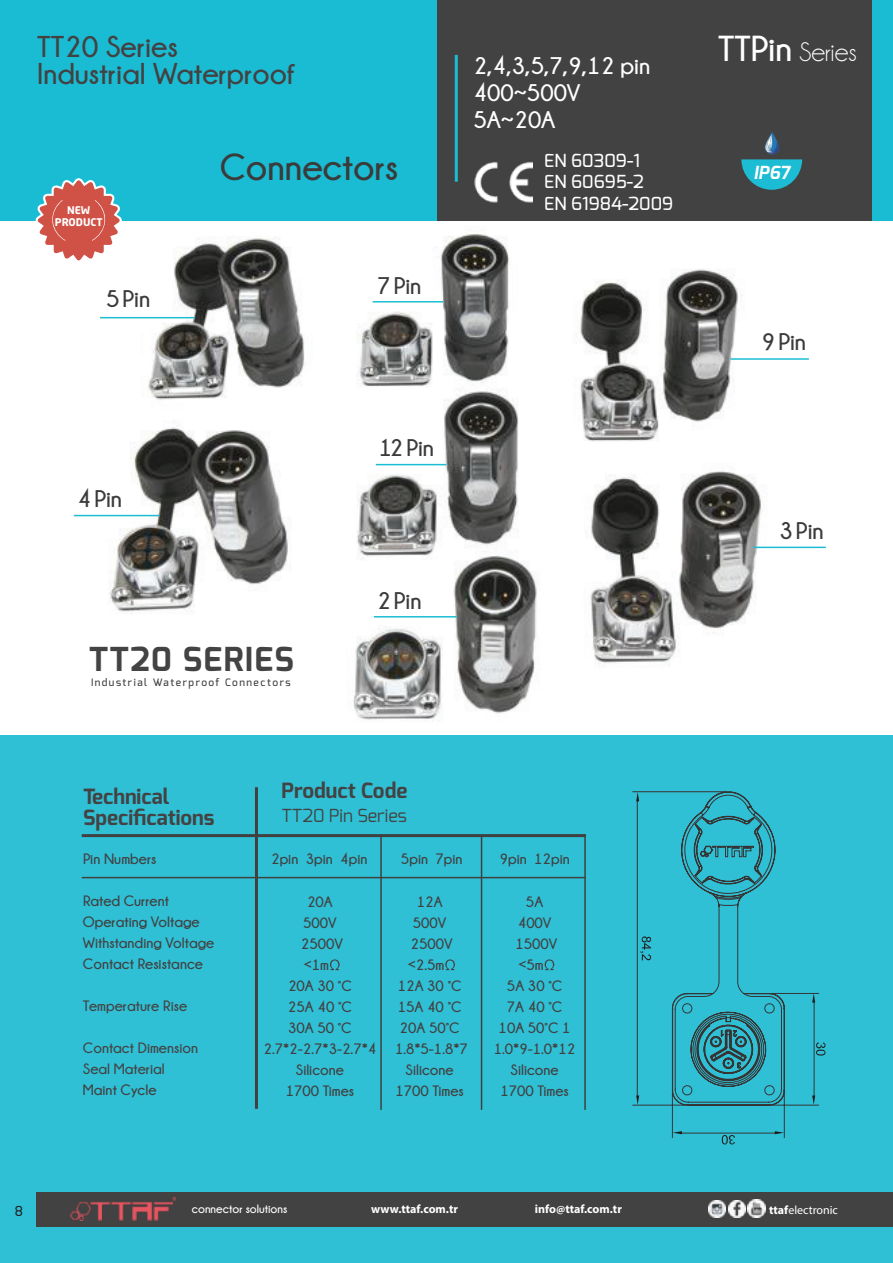
<style>
.page{position:relative;width:893px;height:1263px;background:#fff}
.page>*{position:absolute;margin:0;border:0;box-sizing:border-box;transform-origin:0 0}
.t1{font:700 37.5px "Champagne&Limousines";color:#3a3b3a}
.t2{font:700 33px "Exo";letter-spacing:.04em;color:#434343}
.t3{font:700 30px/27px "Champagne&Limousines";color:#434242}
.t4{font:27px "Champagne&Limousines";color:#fff}
.t5{font:700 24px/27px "Champagne&Limousines";color:#fff}
.t6{font:700 24px "Champagne&Limousines";color:#3a3b3a}
.t7{font:700 21px/21px "Exo";color:#434343}
.t8{font:500 18px/21.6px "Exo";color:#fff}
.t9{font:18px "Exo";color:#434343}
.t10{font:italic 700 18px "Exo";color:#fff}
.t11{font:700 15px/21px "Champagne&Limousines";color:#414040;text-align:center}
.t12{font:700 15px/21px "Champagne&Limousines";color:#434343}
.t13{font:700 15px "Champagne&Limousines";color:#434242}
.t14{font:13.5px "Neo Sans Pro";color:#211c1c}
.t15{font:700 12px "Myriad Pro";color:#fff}
.t16{font:700 12px "Champagne&Limousines";color:#fff}
.t17{font:12px "Myriad Pro";color:#fff}
.t18{font:10.5px/12.6px "Neo Sans Std Bold TR";color:#fff;text-align:center}
.t19{font:500 10.2px "Exo";letter-spacing:.15em;color:#3a3b3a}
.s1{font-weight:700;font-size:36px}
.s2{font-weight:700}
</style>
<div class="page">
<div style="left:436px;top:0;width:457px;height:220px;background:#434242"></div>
<div style="left:0;top:0;width:436px;height:220px;background:#1abcd4"></div>
<hr style="left:455px;top:55px;width:3px;height:127px;background:#1cbdd4">
<img style="left:475px;top:161px;width:57px;height:42px">
<svg style="left:741px;top:131px;width:61px;height:59px"></svg>
<img style="left:55px;top:234px;width:757px;height:502px">
<hr style="left:100px;top:317px;width:94px;height:1px;background:#1cbdd4">
<hr style="left:730px;top:358px;width:79px;height:2px;background:#1cbdd4">
<hr style="left:74px;top:515px;width:85px;height:1px;background:#1cbdd4">
<hr style="left:753px;top:547px;width:73px;height:1px;background:#1cbdd4">
<svg style="left:36px;top:178px;width:86px;height:85px"></svg>
<hr style="left:374px;top:616px;width:83px;height:1px;background:#1cbdd4">
<hr style="left:376px;top:464px;width:70px;height:1px;background:#1cbdd4">
<hr style="left:373px;top:301px;width:70px;height:1px;background:#1cbdd4">
<div style="left:0;top:736px;width:893px;height:527px;background:#30c0d6"></div>
<div style="left:872px;top:0;width:21px;height:220px;background:#1abcd4"></div>
<hr style="left:82px;top:834px;width:504px;height:3px;background:#414040">
<hr style="left:255px;top:787px;width:3px;height:322px;background:#414040">
<hr style="left:380px;top:834px;width:2px;height:276px;background:#414040">
<hr style="left:481px;top:834px;width:1px;height:276px;background:#414040">
<hr style="left:584px;top:834px;width:2px;height:276px;background:#414040">
<hr style="left:82px;top:877px;width:504px;height:1px;background:#414040">
<svg style="left:330px;top:959px;width:10px;height:11px"></svg>
<svg style="left:445px;top:959px;width:10px;height:11px"></svg>
<svg style="left:545px;top:959px;width:9px;height:11px"></svg>
<div style="left:36px;top:1193px;width:857px;height:34px;background:#434242"></div>
<img style="left:728px;top:1200px;width:17px;height:17px">
<img style="left:748px;top:1200px;width:17px;height:17px">
<img style="left:70px;top:1197px;width:105px;height:24px">
<img style="left:709px;top:1200px;width:17px;height:17px">
<svg style="left:632px;top:791px;width:187px;height:347px"></svg>
<svg style="left:775px;top:1131px;width:9px;height:3px"></svg>
<svg style="left:673px;top:1131px;width:9px;height:3px"></svg>
<svg style="left:722px;top:1135px;width:13px;height:9px"></svg>
<svg style="left:812px;top:1095px;width:3px;height:10px"></svg>
<svg style="left:812px;top:993px;width:3px;height:10px"></svg>
<svg style="left:816px;top:1042px;width:10px;height:13px"></svg>
<svg style="left:636px;top:1095px;width:3px;height:10px"></svg>
<svg style="left:636px;top:792px;width:3px;height:9px"></svg>
<svg style="left:640px;top:936px;width:11px;height:24px"></svg>
<h3 class="t3" style="left:37px;top:33px;width:258px">TT20 Series<br>Industrial Waterproof</h3>
<p class="t18" style="left:55px;top:203px;width:49px">NEW<br>PRODUCT</p>
<h3 class="t6" style="left:106px;top:285px;width:46px">5Pin</h3>
<h1 class="t1" style="left:220px;top:146px;width:180px">Connectors</h1>
<h3 class="t6" style="left:377px;top:272px;width:46px">7Pin</h3>
<h3 class="t5" style="left:473px;top:52px;width:178px">2,4,3,5,7,9,12 pin<br>400~500V<br>5A~20A</h3>
<p class="t8" style="left:544px;top:149px;width:131px">EN 60309-1<br>EN 60695-2<br>EN 61984-2009</p>
<h3 class="t6" style="left:78px;top:486px;width:46px">4Pin</h3>
<h2 class="t2" style="left:89px;top:638px;width:207px">TT20 SERIES</h2>
<p class="t19" style="left:91px;top:676px;width:201px">Industrial Waterproof Connectors</p>
<h3 class="t6" style="left:379px;top:435px;width:57px">12Pin</h3>
<h3 class="t6" style="left:377px;top:587px;width:46px">2Pin</h3>
<h3 class="t7" style="left:83px;top:786px;width:133px">Technical<br>Specifications</h3>
<h3 class="t7" style="left:282px;top:780px;width:127px">Product Code</h3>
<p class="t9" style="left:282px;top:804px;width:127px">TT20 Pin Series</p>
<p class="t11" style="left:83px;top:848px;width:75px">Pin Numbers</p>
<p class="t11" style="left:271px;top:848px;width:98px">2pin 3pin 4pin</p>
<p class="t11" style="left:401px;top:848px;width:63px">5pin 7pin</p>
<p class="t11" style="left:500px;top:848px;width:72px">9pin 12pin</p>
<p class="t11" style="left:83px;top:890px;width:118px;text-align:left">Rated Current<br>Operating Voltage</p>
<p class="t13" style="left:83px;top:935px;width:133px">Withstanding Voltage</p>
<p class="t11" style="left:83px;top:953px;width:122px">Contact Resistance</p>
<p class="t12" style="left:83px;top:995px;width:106px">Temperature Rise</p>
<p class="t12" style="left:83px;top:1037px;width:117px">Contact Dimension<br>Seal Material</p>
<p class="t11" style="left:83px;top:1079px;width:75px">Maint Cycle</p>
<p class="t11" style="left:263px;top:891px;width:115px">20A<br>500V<br>2500V<br>&lt;1m<br>20A 30 °C<br>25A 40 °C<br>30A 50 °C<br>2.7*2-2.7*3-2.7*4<br>Silicone<br>1700 Times</p>
<p class="t11" style="left:417px;top:891px;width:27px">12A</p>
<p class="t11" style="left:494px;top:891px;width:83px">5A<br>400V<br>1500V<br>&lt;5m<br>5A 30 °C<br>7A 40 °C<br>10A 50°C 1<br>1.0*9-1.0*12<br>Silicone<br>1700 Times</p>
<p class="t11" style="left:413px;top:912px;width:35px">500V</p>
<p class="t11" style="left:410px;top:933px;width:44px">2500V</p>
<p class="t11" style="left:407px;top:954px;width:39px">&lt;2.5m</p>
<p class="t11" style="left:398px;top:975px;width:65px">12A 30 °C</p>
<p class="t11" style="left:398px;top:996px;width:65px">15A 40 °C</p>
<p class="t11" style="left:400px;top:1017px;width:62px">20A 50°C</p>
<p class="t11" style="left:395px;top:1038px;width:74px">1.8*5-1.8*7</p>
<p class="t11" style="left:406px;top:1059px;width:50px">Silicone</p>
<p class="t11" style="left:395px;top:1080px;width:70px">1700 Times</p>
<h3 class="t4" style="left:718px;top:39px;width:140px"><span class="s1">TTPin</span> Series</h3>
<p class="t10" style="left:754px;top:161px;width:38px">IP67</p>
<h3 class="t6" style="left:762px;top:328px;width:46px">9Pin</h3>
<h3 class="t6" style="left:779px;top:518px;width:46px">3Pin</h3>
<p class="t14" style="left:15px;top:1203px;width:10px">8</p>
<p class="t16" style="left:192px;top:1202px;width:97px">connector solutions</p>
<p class="t15" style="left:371px;top:1201px;width:88px">www.ttaf.com.tr</p>
<p class="t15" style="left:535px;top:1201px;width:88px">info@ttaf.com.tr</p>
<p class="t17" style="left:769px;top:1202px;width:70px"><span class="s2">ttaf</span>electronic</p>
</div>
